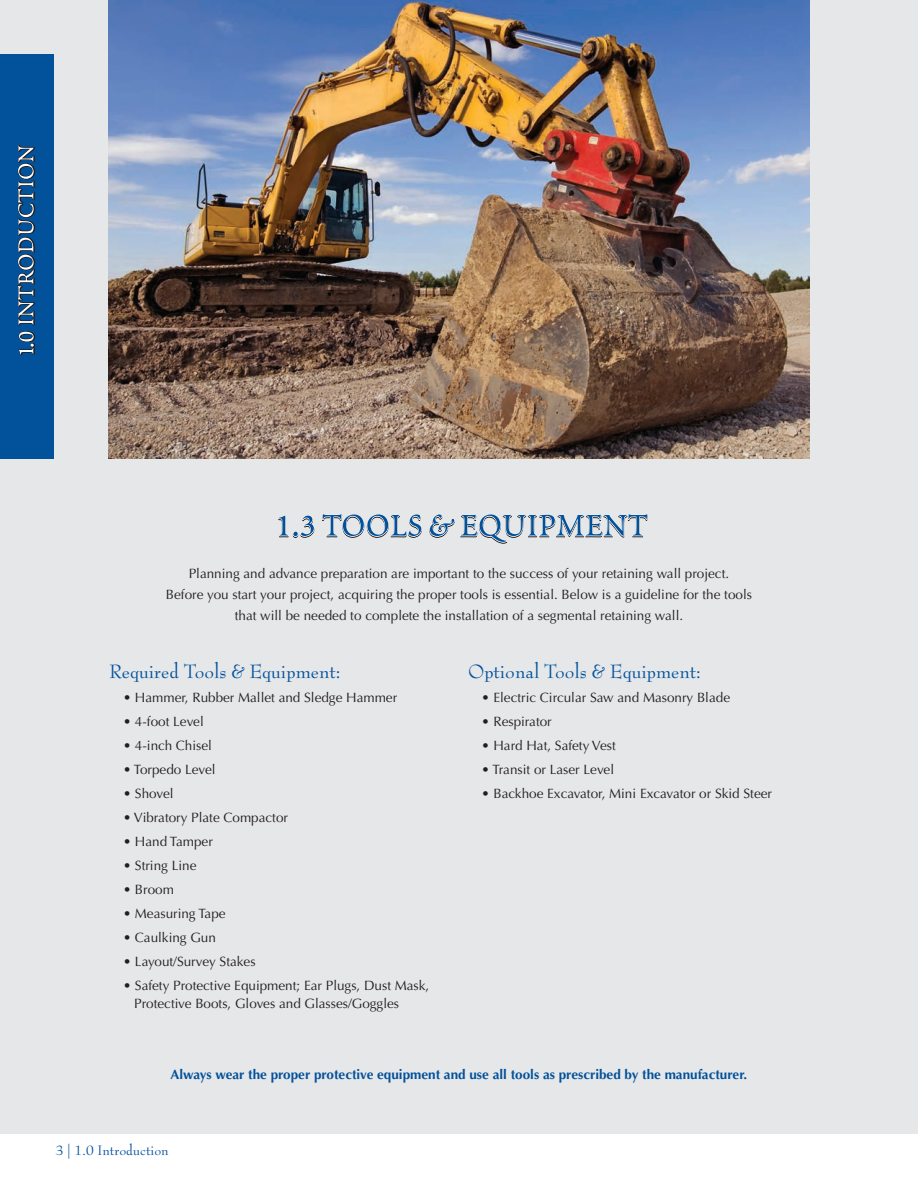
<style>
.page{position:relative;width:918px;height:1188px;background:#fff}
.page>*{position:absolute;margin:0;border:0;box-sizing:border-box;transform-origin:0 0}
.t1{font:21px "Bernhard Modern Std";color:#01519b}
.t2{font:15px "Bernhard Modern Std";color:#01519b}
.t3{font:13.5px/21px "Optima LT Std";color:#231f20;text-align:center}
.t4{font:700 13.5px "Optima LT Std";color:#01519b}
</style>
<div class="page">
<div style="left:0;top:0;width:918px;height:1134px;background:#e6e7e9"></div>
<div style="left:0;top:54px;width:54px;height:405px;background:#01519b"></div>
<svg style="left:18px;top:331px;width:17px;height:24px"></svg>
<svg style="left:17px;top:145px;width:18px;height:180px"></svg>
<svg style="left:278px;top:515px;width:37px;height:23px"></svg>
<svg style="left:322px;top:514px;width:100px;height:24px"></svg>
<svg style="left:429px;top:514px;width:219px;height:30px"></svg>
<img style="left:108px;top:0;width:702px;height:459px">
<p class="t3" style="left:166px;top:565px;width:588px">Planning and advance preparation are important to the success of your retaining wall project.<br>Before you start your project, acquiring the proper tools is essential. Below is a guideline for the tools that will be needed to complete the installation of a segmental retaining wall.</p>
<h1 class="t1" style="left:110px;top:662px;width:232px">Required Tools &amp; Equipment:</h1>
<p class="t3" style="left:123px;top:689px;width:276px">• Hammer, Rubber Mallet and Sledge Hammer</p>
<p class="t3" style="left:123px;top:713px;width:82px">• 4-foot Level</p>
<p class="t3" style="left:123px;top:737px;width:90px">• 4-inch Chisel</p>
<p class="t3" style="left:123px;top:761px;width:94px">• Torpedo Level</p>
<p class="t3" style="left:123px;top:785px;width:52px">• Shovel</p>
<p class="t3" style="left:123px;top:809px;width:167px">• Vibratory Plate Compactor</p>
<p class="t3" style="left:123px;top:833px;width:91px">• Hand Tamper</p>
<p class="t3" style="left:123px;top:857px;width:75px">• String Line</p>
<p class="t3" style="left:123px;top:881px;width:52px">• Broom</p>
<p class="t3" style="left:123px;top:905px;width:104px">• Measuring Tape</p>
<p class="t3" style="left:123px;top:929px;width:94px">• Caulking Gun</p>
<p class="t3" style="left:123px;top:953px;width:134px">• Layout/Survey Stakes</p>
<p class="t3" style="left:134px;top:978px;width:297px;line-height:18px;text-align:left;text-indent:-11px">• Safety Protective Equipment; Ear Plugs, Dust Mask,<br>Protective Boots, Gloves and Glasses/Goggles</p>
<h1 class="t1" style="left:468px;top:662px;width:234px">Optional Tools &amp; Equipment:</h1>
<p class="t3" style="left:482px;top:689px;width:250px">• Electric Circular Saw and Masonry Blade</p>
<p class="t3" style="left:482px;top:713px;width:72px">• Respirator</p>
<p class="t3" style="left:482px;top:737px;width:136px">• Hard Hat, Safety Vest</p>
<p class="t3" style="left:482px;top:761px;width:134px">• Transit or Laser Level</p>
<p class="t3" style="left:482px;top:785px;width:292px">• Backhoe Excavator, Mini Excavator or Skid Steer</p>
<p class="t4" style="left:171px;top:1069px;width:578px">Always wear the proper protective equipment and use all tools as prescribed by the manufacturer.</p>
<p class="t2" style="left:56px;top:1143px;width:115px">3 | 1.0 Introduction</p>
</div>
